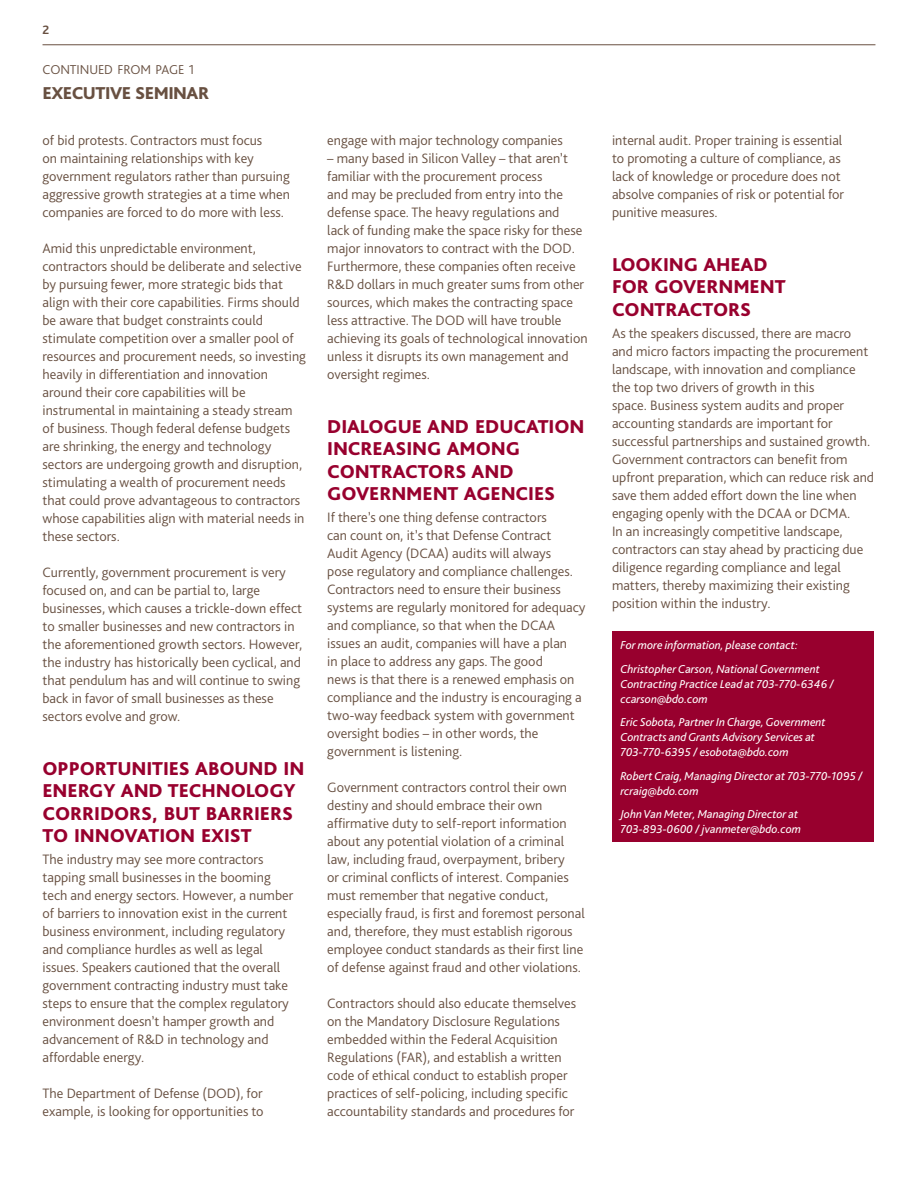
<style>
.page{position:relative;width:918px;height:1188px;background:#fff}
.page>*{position:absolute;margin:0;border:0;box-sizing:border-box;transform-origin:0 0}
.t1{font:800 19.5px/22.5px "Bliss Pro";letter-spacing:-.005em;color:#98002e}
.t2{font:800 18px "Bliss Pro";letter-spacing:-.03em;color:#685041}
.t3{font:300 14.25px/18px "Bliss Pro";color:#685041}
.t4{font:300 13.5px "Bliss Pro";letter-spacing:-.005em;color:#685041}
.t5{font:700 12.75px "Bliss Pro";color:#685041}
.t6{font:italic 12px/15px "Bliss Pro";color:#fff}
</style>
<div class="page">
<hr style="left:43px;top:44px;width:832px;height:1px;background:#685041">
<div style="left:612px;top:632px;width:262px;height:210px;background:#98002e"></div>
<p class="t5" style="left:43px;top:22px;width:8px">2</p>
<p class="t4" style="left:43px;top:61px;width:153px">CONTINUED FROM PAGE 1</p>
<p class="t2" style="left:43px;top:82px;width:168px">EXECUTIVE SEMINAR</p>
<p class="t3" style="left:43px;top:131px;width:249px">of bid protests. Contractors must focus<br>on maintaining relationships with key government regulators rather than pursuing aggressive growth strategies at a time when companies are forced to do more with less.</p>
<p class="t3" style="left:43px;top:239px;width:265px">Amid this unpredictable environment, contractors should be deliberate and selective by pursuing fewer, more strategic bids that align with their core capabilities. Firms should be aware that budget constraints could stimulate competition over a smaller pool of resources and procurement needs, so investing heavily in differentiation and innovation around their core capabilities will be instrumental in maintaining a steady stream of business. Though federal defense budgets are shrinking, the energy and technology sectors are undergoing growth and disruption, stimulating a wealth of procurement needs that could prove advantageous to contractors whose capabilities align with material needs in these sectors.</p>
<p class="t3" style="left:43px;top:563px;width:261px">Currently, government procurement is very focused on, and can be partial to, large businesses, which causes a trickle-down effect to smaller businesses and new contractors in the aforementioned growth sectors. However, the industry has historically been cyclical, and that pendulum has and will continue to swing back in favor of small businesses as these sectors evolve and grow.</p>
<h1 class="t1" style="left:43px;top:756px;width:263px">OPPORTUNITIES ABOUND IN<br>ENERGY AND TECHNOLOGY<br>CORRIDORS, BUT BARRIERS<br>TO INNOVATION EXIST</h1>
<p class="t3" style="left:43px;top:850px;width:252px">The industry may see more contractors tapping small businesses in the booming tech and energy sectors. However, a number of barriers to innovation exist in the current business environment, including regulatory and compliance hurdles as well as legal issues. Speakers cautioned that the overall government contracting industry must take steps to ensure that the complex regulatory environment doesn’t hamper growth and advancement of R&amp;D in technology and affordable energy.</p>
<p class="t3" style="left:43px;top:1084px;width:223px">The Department of Defense (DOD), for example, is looking for opportunities to</p>
<p class="t3" style="left:327px;top:131px;width:237px">engage with major technology companies</p>
<p class="t3" style="left:327px;top:149px;width:262px">– many based in Silicon Valley – that aren’t familiar with the procurement process<br>and may be precluded from entry into the defense space. The heavy regulations and<br>lack of funding make the space risky for these major innovators to contract with the DOD.<br>Furthermore, these companies often receive R&amp;D dollars in much greater sums from other sources, which makes the contracting space less attractive. The DOD will have trouble achieving its goals of technological innovation unless it disrupts its own management and oversight regimes.</p>
<h1 class="t1" style="left:327px;top:414px;width:259px">DIALOGUE AND EDUCATION<br>INCREASING AMONG<br>CONTRACTORS AND<br>GOVERNMENT AGENCIES</h1>
<p class="t3" style="left:327px;top:508px;width:260px">If there’s one thing defense contractors<br>can count on, it’s that Defense Contract Audit Agency (DCAA) audits will always<br>pose regulatory and compliance challenges.<br>Contractors need to ensure their business systems are regularly monitored for adequacy and compliance, so that when the DCAA issues an audit, companies will have a plan<br>in place to address any gaps. The good<br>news is that there is a renewed emphasis on compliance and the industry is encouraging a two-way feedback system with government oversight bodies – in other words, the government is listening.</p>
<p class="t3" style="left:327px;top:778px;width:259px">Government contractors control their own destiny and should embrace their own affirmative duty to self-report information about any potential violation of a criminal law, including fraud, overpayment, bribery<br>or criminal conflicts of interest. Companies must remember that negative conduct, especially fraud, is first and foremost personal and, therefore, they must establish rigorous employee conduct standards as their first line of defense against fraud and other violations.</p>
<p class="t3" style="left:327px;top:994px;width:250px">Contractors should also educate themselves on the Mandatory Disclosure Regulations embedded within the Federal Acquisition Regulations (FAR), and establish a written code of ethical conduct to establish proper practices of self-policing, including specific accountability standards and procedures for</p>
<p class="t3" style="left:612px;top:131px;width:234px">internal audit. Proper training is essential to promoting a culture of compliance, as lack of knowledge or procedure does not absolve companies of risk or potential for punitive measures.</p>
<h1 class="t1" style="left:612px;top:252px;width:175px">LOOKING AHEAD<br>FOR GOVERNMENT<br>CONTRACTORS</h1>
<p class="t3" style="left:612px;top:324px;width:264px">As the speakers discussed, there are macro and micro factors impacting the procurement landscape, with innovation and compliance the top two drivers of growth in this<br>space. Business system audits and proper accounting standards are important for successful partnerships and sustained growth.<br>Government contractors can benefit from upfront preparation, which can reduce risk and save them added effort down the line when engaging openly with the DCAA or DCMA.<br>In an increasingly competitive landscape, contractors can stay ahead by practicing due diligence regarding compliance and legal matters, thereby maximizing their existing position within the industry.</p>
<p class="t6" style="left:621px;top:633px;width:201px;line-height:23.5px">For more information, please contact:<br>Christopher Carson, National Government</p>
<p class="t6" style="left:621px;top:676px;width:215px">Contracting Practice Lead at 703-770-6346 / ccarson@bdo.com</p>
<p class="t6" style="left:621px;top:715px;width:207px">Eric Sobota, Partner In Charge, Government<br>Contracts and Grants Advisory Services at<br>703-770-6395 / esobota@bdo.com</p>
<p class="t6" style="left:621px;top:768px;width:244px">Robert Craig, Managing Director at 703-770-1095 / rcraig@bdo.com</p>
<p class="t6" style="left:621px;top:807px;width:182px">John Van Meter, Managing Director at<br>703-893-0600 / jvanmeter@bdo.com</p>
</div>
